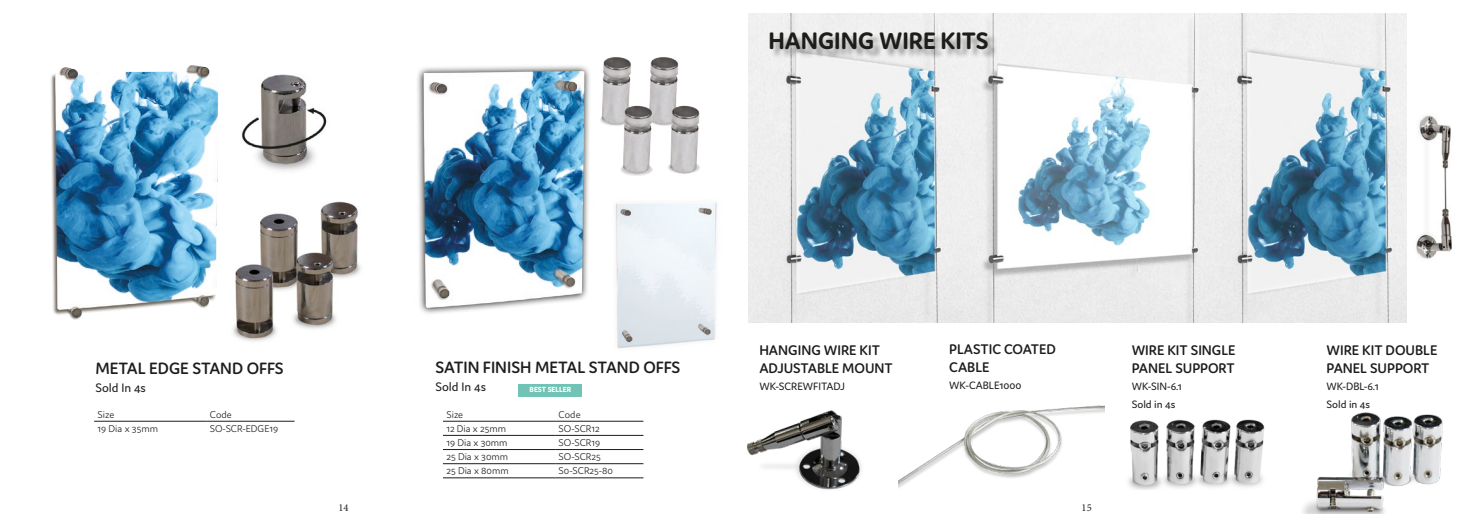
<style>
.page{position:relative;width:1474px;height:521px;background:#fff}
.page>*{position:absolute;margin:0;border:0;box-sizing:border-box;transform-origin:0 0}
.t1{font:700 25.38px "Domus";color:#1d1d1b}
.t2{font:600 17.5px "Domus";color:#1d1d1b}
.t3{font:600 14.88px/17.5px "Domus";color:#1d1d1b}
.t4{font:13.12px "Domus";color:#1d1d1b}
.t5{font:11.38px/17.5px "Domus";color:#1d1d1b}
.t6{font:300 10.5px "Domus";color:#1d1d1b}
.t7{font:10.5px "Minion Pro";color:#1d1d1b}
.t8{font:800 7.88px "Domus";color:#fff}
</style>
<div class="page">
<img style="left:232px;top:201px;width:129px;height:141px">
<img style="left:245px;top:74px;width:82px;height:97px">
<img style="left:605px;top:57px;width:95px;height:119px">
<img style="left:615px;top:202px;width:102px;height:147px">
<hr style="left:443px;top:421px;width:112px;height:1px;background:#1d1d1b">
<hr style="left:555px;top:421px;width:88px;height:1px;background:#1d1d1b">
<hr style="left:443px;top:435px;width:112px;height:1px;background:#1d1d1b">
<hr style="left:555px;top:435px;width:88px;height:1px;background:#1d1d1b">
<hr style="left:443px;top:449px;width:112px;height:1px;background:#1d1d1b">
<hr style="left:555px;top:449px;width:88px;height:1px;background:#1d1d1b">
<hr style="left:443px;top:463px;width:112px;height:1px;background:#1d1d1b">
<hr style="left:555px;top:463px;width:88px;height:1px;background:#1d1d1b">
<hr style="left:443px;top:478px;width:112px;height:1px;background:#1d1d1b">
<hr style="left:555px;top:478px;width:88px;height:1px;background:#1d1d1b">
<hr style="left:94px;top:421px;width:112px;height:1px;background:#1d1d1b">
<hr style="left:206px;top:421px;width:88px;height:1px;background:#1d1d1b">
<img style="left:51px;top:65px;width:194px;height:262px">
<img style="left:417px;top:60px;width:188px;height:254px">
<div style="left:518px;top:384px;width:64px;height:12px;background:#71c3b6"></div>
<img style="left:898px;top:405px;width:206px;height:83px">
<img style="left:1416px;top:115px;width:36px;height:144px">
<img style="left:749px;top:13px;width:450px;height:309px">
<img style="left:1128px;top:419px;width:137px;height:71px">
<img style="left:1303px;top:412px;width:140px;height:102px">
<div style="left:771px;top:33px;width:227px;height:27px;background:#1d1d1b;opacity:.4"></div>
<img style="left:747px;top:410px;width:115px;height:80px">
<img style="left:1199px;top:13px;width:207px;height:309px">
<h1 class="t1" style="left:768px;top:26px;width:221px">HANGING WIRE KITS</h1>
<h2 class="t2" style="left:95px;top:359px;width:190px">METAL EDGE STAND OFFS</h2>
<p class="t4" style="left:95px;top:380px;width:52px">Sold In 4s</p>
<p class="t6" style="left:98px;top:408px;width:18px">Size</p>
<p class="t6" style="left:210px;top:408px;width:23px">Code</p>
<p class="t6" style="left:98px;top:423px;width:62px">19 Dia x 35mm</p>
<p class="t6" style="left:210px;top:423px;width:70px">SO-SCR-EDGE19</p>
<p class="t7" style="left:338px;top:500px;width:12px">14</p>
<h2 class="t2" style="left:435px;top:358px;width:246px">SATIN FINISH METAL STAND OFFS</h2>
<p class="t4" style="left:435px;top:379px;width:52px">Sold In 4s</p>
<p class="t6" style="left:446px;top:408px;width:18px">Size</p>
<p class="t6" style="left:558px;top:408px;width:23px">Code</p>
<p class="t6" style="left:446px;top:423px;width:61px">12 Dia x 25mm</p>
<p class="t6" style="left:558px;top:423px;width:42px">SO-SCR12</p>
<p class="t6" style="left:446px;top:437px;width:63px">19 Dia x 30mm</p>
<p class="t6" style="left:558px;top:437px;width:43px">SO-SCR19</p>
<p class="t6" style="left:446px;top:451px;width:63px">25 Dia x 30mm</p>
<p class="t6" style="left:558px;top:451px;width:44px">SO-SCR25</p>
<p class="t6" style="left:446px;top:465px;width:64px">25 Dia x 80mm</p>
<p class="t6" style="left:558px;top:465px;width:56px">S0-SCR25-80</p>
<p class="t8" style="left:529px;top:385px;width:43px">BEST SELLER</p>
<h3 class="t3" style="left:759px;top:341px;width:135px">HANGING WIRE KIT<br>ADJUSTABLE MOUNT</h3>
<p class="t5" style="left:759px;top:378px;width:87px">WK-SCREWFITADJ</p>
<h3 class="t3" style="left:949px;top:340px;width:108px">PLASTIC COATED<br>CABLE</h3>
<p class="t5" style="left:949px;top:377px;width:74px">WK-CABLE1000</p>
<p class="t7" style="left:1081px;top:500px;width:12px">15</p>
<h3 class="t3" style="left:1131px;top:341px;width:105px">WIRE KIT SINGLE<br>PANEL SUPPORT</h3>
<p class="t5" style="left:1131px;top:378px;width:52px">WK-SIN-6.1<br>Sold in 4s</p>
<h3 class="t3" style="left:1326px;top:341px;width:112px">WIRE KIT DOUBLE<br>PANEL SUPPORT</h3>
<p class="t5" style="left:1326px;top:378px;width:54px">WK-DBL-6.1<br>Sold in 4s</p>
</div>
